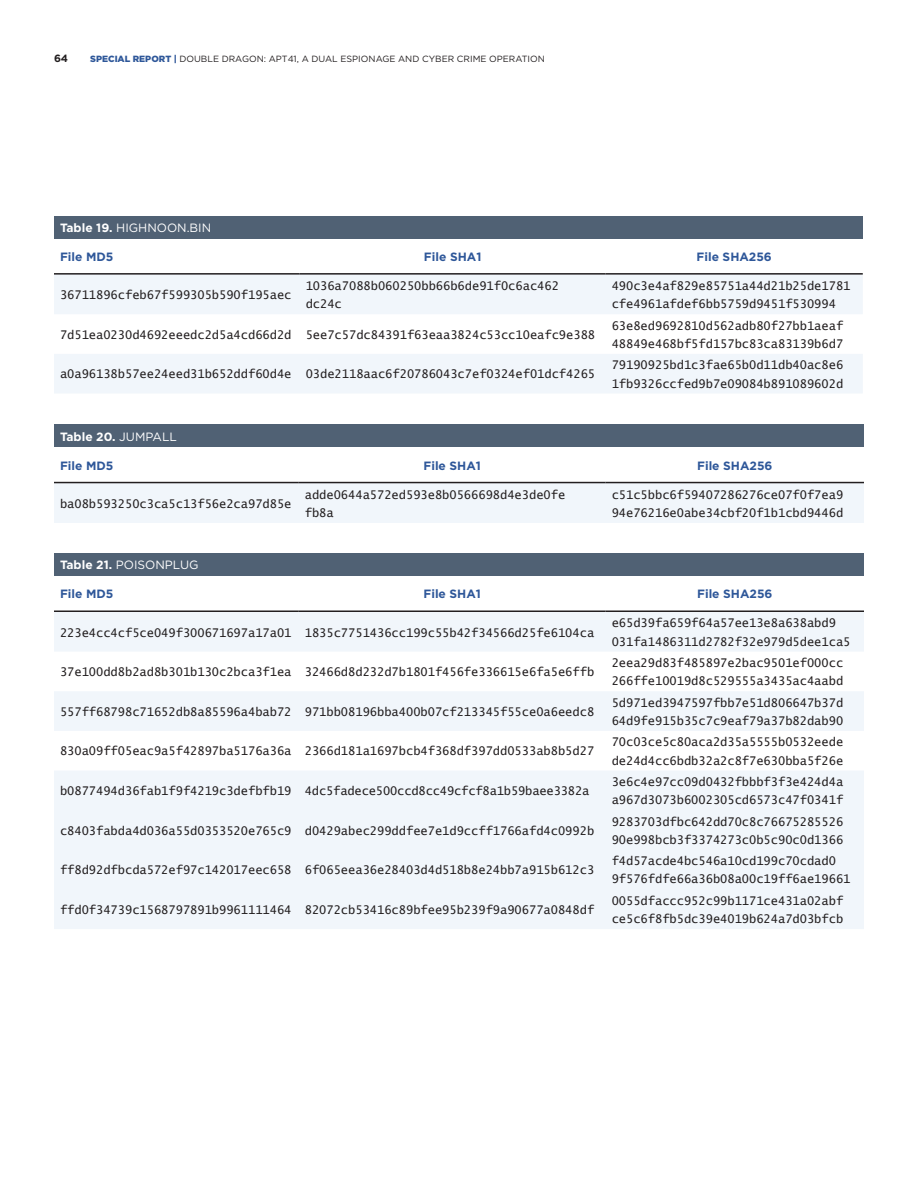
<style>
.page{position:relative;width:918px;height:1188px;background:#fff}
.page>*{position:absolute;margin:0;border:0;box-sizing:border-box;transform-origin:0 0}
.Sidebar__bullet_poin{font:12px "Lucida Console";color:#231f20}
.Sidebar__bullet_poin-2{font:700 12px "Gotham";color:#2e5799}
.Sidebar__bullet_poin-3{font:12px "Gotham";color:#fff}
.Sidebar__bullet_poin-4{font:700 12px "Gotham";color:#fff}
.t1{font:700 10.5px "Gotham";color:#231f20}
.t2{font:9px "Gotham";color:#231f20}
.s1{font-weight:900;color:#2e5799}
.s2{font-weight:700}
.s3{font-weight:400}
</style>
<div class="page">
<div style="left:54px;top:553px;width:810px;height:23px;background:#506174"></div>
<svg style="left:54px;top:612px;width:810px;height:317px;fill:#f1f6fb"></svg>
<hr style="left:54px;top:611px;width:245px;height:1px;background:#231f20">
<hr style="left:299px;top:611px;width:307px;height:1px;background:#231f20">
<hr style="left:606px;top:611px;width:258px;height:1px;background:#231f20">
<div style="left:54px;top:425px;width:810px;height:22px;background:#506174"></div>
<div style="left:54px;top:483px;width:810px;height:40px;background:#f1f6fb"></div>
<hr style="left:54px;top:482px;width:245px;height:1px;background:#231f20">
<hr style="left:299px;top:482px;width:307px;height:1px;background:#231f20">
<hr style="left:606px;top:482px;width:258px;height:1px;background:#231f20">
<div style="left:54px;top:216px;width:809px;height:22px;background:#506174"></div>
<svg style="left:54px;top:275px;width:809px;height:118px;fill:#f1f6fb"></svg>
<hr style="left:54px;top:273px;width:246px;height:2px;background:#231f20">
<hr style="left:300px;top:273px;width:306px;height:2px;background:#231f20">
<hr style="left:606px;top:273px;width:257px;height:2px;background:#231f20">
<p class="t1" style="left:54px;top:52px;width:16px">64</p>
<p class="t2" style="left:90px;top:53px;width:456px"><span class="s1">SPECIAL REPORT |</span> DOUBLE DRAGON: APT41, A DUAL ESPIONAGE AND CYBER CRIME OPERATION</p>
<p class="Sidebar__bullet_poin-3" style="left:60px;top:220px;width:153px"><span class="s2">Table 19.</span> HIGHNOON.BIN</p>
<p class="Sidebar__bullet_poin-2" style="left:60px;top:249px;width:55px">File MD5</p>
<p class="Sidebar__bullet_poin-2" style="left:424px;top:249px;width:59px">File SHA1</p>
<p class="Sidebar__bullet_poin-2" style="left:697px;top:249px;width:77px">File SHA256</p>
<p class="Sidebar__bullet_poin" style="left:60px;top:290px;width:233px">36711896cfeb67f599305b590f195aec</p>
<p class="Sidebar__bullet_poin" style="left:306px;top:281px;width:255px">1036a7088b060250bb66b6de91f0c6ac462</p>
<p class="Sidebar__bullet_poin" style="left:306px;top:299px;width:38px">dc24c</p>
<p class="Sidebar__bullet_poin" style="left:612px;top:281px;width:240px">490c3e4af829e85751a44d21b25de1781</p>
<p class="Sidebar__bullet_poin" style="left:612px;top:299px;width:226px">cfe4961afdef6bb5759d9451f530994</p>
<p class="Sidebar__bullet_poin" style="left:60px;top:329px;width:233px">7d51ea0230d4692eeedc2d5a4cd66d2d</p>
<p class="Sidebar__bullet_poin" style="left:306px;top:329px;width:291px">5ee7c57dc84391f63eaa3824c53cc10eafc9e388</p>
<p class="Sidebar__bullet_poin" style="left:60px;top:369px;width:233px">a0a96138b57ee24eed31b652ddf60d4e</p>
<p class="Sidebar__bullet_poin" style="left:306px;top:369px;width:291px">03de2118aac6f20786043c7ef0324ef01dcf4265</p>
<p class="Sidebar__bullet_poin" style="left:612px;top:320px;width:233px">63e8ed9692810d562adb80f27bb1aeaf</p>
<p class="Sidebar__bullet_poin" style="left:612px;top:338px;width:233px">48849e468bf5fd157bc83ca83139b6d7</p>
<p class="Sidebar__bullet_poin" style="left:612px;top:360px;width:233px">79190925bd1c3fae65b0d11db40ac8e6</p>
<p class="Sidebar__bullet_poin" style="left:612px;top:378px;width:233px">1fb9326ccfed9b7e09084b891089602d</p>
<p class="Sidebar__bullet_poin-4" style="left:60px;top:429px;width:118px">Table 20. <span class="s3">JUMPALL</span></p>
<p class="Sidebar__bullet_poin-2" style="left:60px;top:457px;width:55px">File MD5</p>
<p class="Sidebar__bullet_poin-2" style="left:424px;top:457px;width:59px">File SHA1</p>
<p class="Sidebar__bullet_poin-2" style="left:697px;top:457px;width:77px">File SHA256</p>
<p class="Sidebar__bullet_poin" style="left:60px;top:498px;width:233px">ba08b593250c3ca5c13f56e2ca97d85e</p>
<p class="Sidebar__bullet_poin" style="left:305px;top:489px;width:262px">adde0644a572ed593e8b0566698d4e3de0fe</p>
<p class="Sidebar__bullet_poin" style="left:305px;top:507px;width:30px">fb8a</p>
<p class="Sidebar__bullet_poin" style="left:612px;top:489px;width:233px">c51c5bbc6f59407286276ce07f0f7ea9</p>
<p class="Sidebar__bullet_poin" style="left:612px;top:507px;width:233px">94e76216e0abe34cbf20f1b1cbd9446d</p>
<p class="Sidebar__bullet_poin-3" style="left:60px;top:558px;width:140px"><span class="s2">Table 21.</span> POISONPLUG</p>
<p class="Sidebar__bullet_poin-2" style="left:60px;top:586px;width:55px">File MD5</p>
<p class="Sidebar__bullet_poin-2" style="left:424px;top:586px;width:59px">File SHA1</p>
<p class="Sidebar__bullet_poin-2" style="left:697px;top:586px;width:77px">File SHA256</p>
<p class="Sidebar__bullet_poin" style="left:60px;top:627px;width:233px">223e4cc4cf5ce049f300671697a17a01</p>
<p class="Sidebar__bullet_poin" style="left:305px;top:627px;width:291px">1835c7751436cc199c55b42f34566d25fe6104ca</p>
<p class="Sidebar__bullet_poin" style="left:612px;top:618px;width:226px">e65d39fa659f64a57ee13e8a638abd9</p>
<p class="Sidebar__bullet_poin" style="left:612px;top:636px;width:240px">031fa1486311d2782f32e979d5dee1ca5</p>
<p class="Sidebar__bullet_poin" style="left:60px;top:667px;width:233px">37e100dd8b2ad8b301b130c2bca3f1ea</p>
<p class="Sidebar__bullet_poin" style="left:305px;top:667px;width:291px">32466d8d232d7b1801f456fe336615e6fa5e6ffb</p>
<p class="Sidebar__bullet_poin" style="left:60px;top:706px;width:233px">557ff68798c71652db8a85596a4bab72</p>
<p class="Sidebar__bullet_poin" style="left:305px;top:706px;width:291px">971bb08196bba400b07cf213345f55ce0a6eedc8</p>
<p class="Sidebar__bullet_poin" style="left:60px;top:746px;width:233px">830a09ff05eac9a5f42897ba5176a36a</p>
<p class="Sidebar__bullet_poin" style="left:305px;top:746px;width:291px">2366d181a1697bcb4f368df397dd0533ab8b5d27</p>
<p class="Sidebar__bullet_poin" style="left:60px;top:786px;width:233px">b0877494d36fab1f9f4219c3defbfb19</p>
<p class="Sidebar__bullet_poin" style="left:305px;top:786px;width:286px">4dc5fadece500ccd8cc49cfcf8a1b59baee3382a</p>
<p class="Sidebar__bullet_poin" style="left:60px;top:825px;width:233px">c8403fabda4d036a55d0353520e765c9</p>
<p class="Sidebar__bullet_poin" style="left:305px;top:825px;width:291px">d0429abec299ddfee7e1d9ccff1766afd4c0992b</p>
<p class="Sidebar__bullet_poin" style="left:60px;top:865px;width:233px">ff8d92dfbcda572ef97c142017eec658</p>
<p class="Sidebar__bullet_poin" style="left:305px;top:865px;width:291px">6f065eea36e28403d4d518b8e24bb7a915b612c3</p>
<p class="Sidebar__bullet_poin" style="left:60px;top:905px;width:233px">ffd0f34739c1568797891b9961111464</p>
<p class="Sidebar__bullet_poin" style="left:305px;top:905px;width:291px">82072cb53416c89bfee95b239f9a90677a0848df</p>
<p class="Sidebar__bullet_poin" style="left:612px;top:658px;width:233px">2eea29d83f485897e2bac9501ef000cc</p>
<p class="Sidebar__bullet_poin" style="left:612px;top:676px;width:233px">266ffe10019d8c529555a3435ac4aabd</p>
<p class="Sidebar__bullet_poin" style="left:612px;top:697px;width:233px">5d971ed3947597fbb7e51d806647b37d</p>
<p class="Sidebar__bullet_poin" style="left:612px;top:715px;width:233px">64d9fe915b35c7c9eaf79a37b82dab90</p>
<p class="Sidebar__bullet_poin" style="left:612px;top:737px;width:233px">70c03ce5c80aca2d35a5555b0532eede</p>
<p class="Sidebar__bullet_poin" style="left:612px;top:755px;width:233px">de24d4cc6bdb32a2c8f7e630bba5f26e</p>
<p class="Sidebar__bullet_poin" style="left:612px;top:776px;width:233px">3e6c4e97cc09d0432fbbbf3f3e424d4a</p>
<p class="Sidebar__bullet_poin" style="left:612px;top:795px;width:233px">a967d3073b6002305cd6573c47f0341f</p>
<p class="Sidebar__bullet_poin" style="left:612px;top:816px;width:233px">9283703dfbc642dd70c8c76675285526</p>
<p class="Sidebar__bullet_poin" style="left:612px;top:834px;width:233px">90e998bcb3f3374273c0b5c90c0d1366</p>
<p class="Sidebar__bullet_poin" style="left:612px;top:856px;width:226px">f4d57acde4bc546a10cd199c70cdad0</p>
<p class="Sidebar__bullet_poin" style="left:612px;top:874px;width:240px">9f576fdfe66a36b08a00c19ff6ae19661</p>
<p class="Sidebar__bullet_poin" style="left:612px;top:895px;width:233px">0055dfaccc952c99b1171ce431a02abf</p>
<p class="Sidebar__bullet_poin" style="left:612px;top:914px;width:233px">ce5c6f8fb5dc39e4019b624a7d03bfcb</p>
</div>
